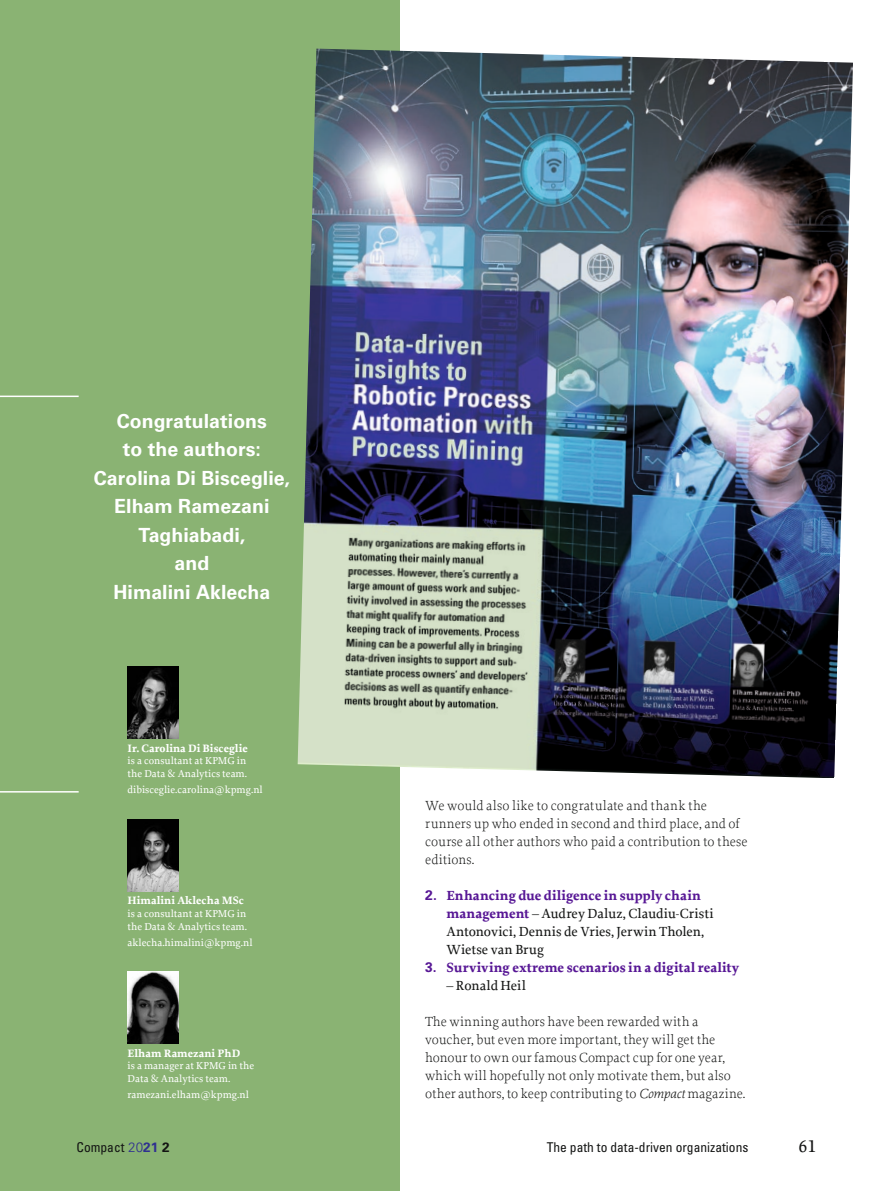
<style>
.page{position:relative;width:893px;height:1191px;background:#fff}
.page>*{position:absolute;margin:0;border:0;box-sizing:border-box;transform-origin:0 0}
.Hoera{font:700 19.5px/28.5px "Univers LT Std";letter-spacing:.005em;color:#fff;text-align:center}
.t1{font:500 18px "Proforma";color:#131413}
.Alinea-eerste-EN{font:300 13.8px/18px "Proforma";letter-spacing:-.005em;color:#131413}
.Alinea-EN{font:300 13.8px/18px "Proforma";letter-spacing:.005em;color:#131413}
.Opsommingnumeriek-It{font:500 13.8px/18px "Proforma";letter-spacing:.005em;color:#131413}
.Opsommingnumeriek-It-2{font:700 13.8px "Proforma";letter-spacing:.005em;color:#571795}
.t2{font:condensed 13.5px "Univers LT Std";color:#131413}
.CV-Naam{font:700 11.25px "Proforma";color:#fff}
.CV{font:500 10.5px/12.6px "Proforma";color:#fff}
.CV-Naam-2{font:500 10.5px "Proforma";color:#fff}
.s1{font-family:"Univers LT Std";font-weight:700;color:#571795}
.s2{font-weight:700;color:#571795}
.s3{font-family:"Univers LT Std"}
.s4{font-style:italic}
.s5{font-weight:300;font-stretch:normal;color:#2f3090}
.s6{font-weight:700;font-stretch:normal;color:#2f3090}
.s7{font-weight:700;font-stretch:normal}
</style>
<div class="page">
<div style="left:0;top:0;width:400px;height:1191px;background:#8ab373"></div>
<hr style="left:0;top:791px;width:79px;height:1px;background:#fff">
<hr style="left:0;top:395px;width:79px;height:2px;background:#fff">
<img style="left:298px;top:49px;width:555px;height:729px">
<img style="left:128px;top:666px;width:51px;height:72px">
<img style="left:128px;top:819px;width:51px;height:72px">
<img style="left:128px;top:971px;width:51px;height:72px">
<p class="Hoera" style="left:94px;top:406px;width:198px">Congratulations<br>to the authors:<br>Carolina Di Bisceglie,<br>Elham Ramezani<br>Taghiabadi,<br>and<br>Himalini Aklecha</p>
<p class="CV-Naam" style="left:128px;top:740px;width:122px">Ir. Carolina Di Bisceglie</p>
<p class="CV" style="left:128px;top:754px;width:121px">is a consultant at KPMG in the Data &amp; Analytics team.</p>
<p class="CV" style="left:128px;top:783px;width:137px">dibisceglie.carolina@kpmg.nl</p>
<p class="CV-Naam" style="left:128px;top:893px;width:118px">Himalini Aklecha MSc</p>
<p class="CV" style="left:128px;top:907px;width:121px">is a consultant at KPMG in the Data &amp; Analytics team.</p>
<p class="CV" style="left:128px;top:936px;width:126px">aklecha.himalini@kpmg.nl</p>
<p class="CV-Naam" style="left:128px;top:1046px;width:114px">Elham Ramezani PhD</p>
<p class="CV" style="left:128px;top:1059px;width:128px">is a manager at KPMG in the<br>Data &amp; Analytics team.</p>
<p class="CV-Naam-2" style="left:128px;top:1088px;width:123px">ramezani.elham@kpmg.nl</p>
<p class="Alinea-EN" style="left:425px;top:796px;width:324px">We would also like to congratulate and thank the runners up who ended in second and third place, and of course all other authors who paid a contribution to these editions.</p>
<p class="Opsommingnumeriek-It" style="left:446px;top:886px;width:269px;text-indent:-21px"><span class="s1">2.</span> <span class="s2">Enhancing due diligence in supply chain management</span> – Audrey Daluz, Claudiu-Cristi Antonovici, Dennis de Vries, Jerwin Tholen, Wietse van Brug</p>
<p class="Opsommingnumeriek-It-2" style="left:425px;top:958px;width:316px"><span class="s3">3.</span> Surviving extreme scenarios in a digital reality</p>
<p class="Opsommingnumeriek-It" style="left:446px;top:976px;width:81px">– Ronald Heil</p>
<p class="Alinea-eerste-EN" style="left:425px;top:1012px;width:322px">The winning authors have been rewarded with a voucher, but even more important, they will get the honour to own our famous Compact cup for one year, which will hopefully not only motivate them, but also other authors, to keep contributing to <span class="s4">Compact</span> magazine.</p>
<p class="t2" style="left:77px;top:1139px;width:95px">Compact <span class="s5">20</span><span class="s6">21</span> <span class="s7">2</span></p>
<p class="t2" style="left:547px;top:1138px;width:203px">The path to data-driven organizations</p>
<h2 class="t1" style="left:798px;top:1134px;width:19px">61</h2>
</div>
